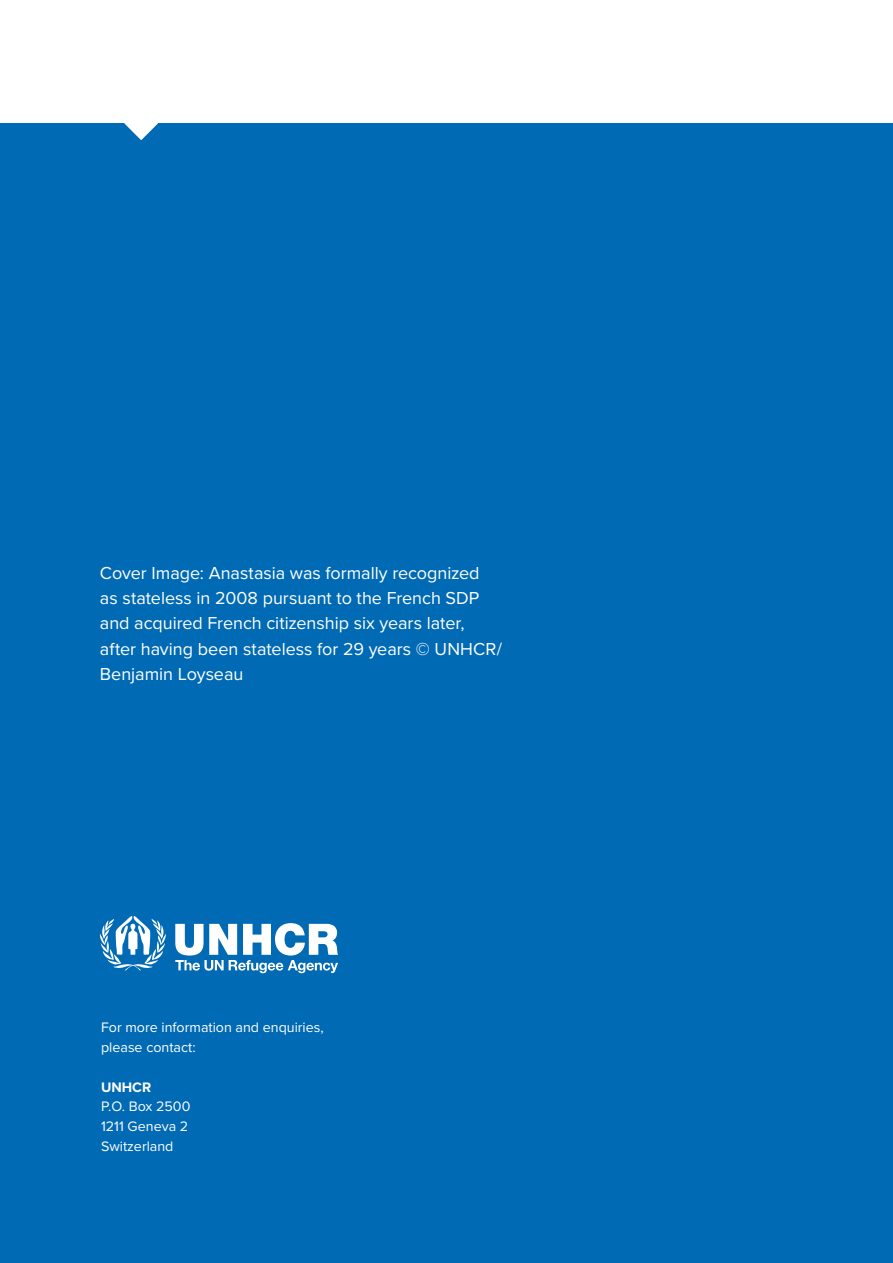
<style>
.page{position:relative;width:893px;height:1263px;background:#fff}
.page>*{position:absolute;margin:0;border:0;box-sizing:border-box;transform-origin:0 0}
.t1{font:18px/25.2px "Proxima Nova";color:#fff}
.t2{font:14.25px/20px "Proxima Nova";color:#fff}
.t3{font:700 14.25px "Proxima Nova";color:#fff}
</style>
<div class="page">
<div style="left:0;top:123px;width:893px;height:1140px;background:#006ab4"></div>
<svg style="left:124px;top:123px;width:34px;height:17px"></svg>
<svg style="left:99px;top:916px;width:67px;height:54px"></svg>
<svg style="left:175px;top:923px;width:163px;height:50px"></svg>
<p class="t1" style="left:100px;top:560px;width:404px">Cover Image: Anastasia was formally recognized<br>as stateless in 2008 pursuant to the French SDP and acquired French citizenship six years later, after having been stateless for 29 years © UNHCR/ Benjamin Loyseau</p>
<p class="t2" style="left:101px;top:1016px;width:224px">For more information and enquiries, please contact:</p>
<p class="t3" style="left:101px;top:1076px;width:52px">UNHCR</p>
<p class="t2" style="left:101px;top:1096px;width:91px">P.O. Box 2500<br>1211 Geneva 2<br>Switzerland</p>
</div>
